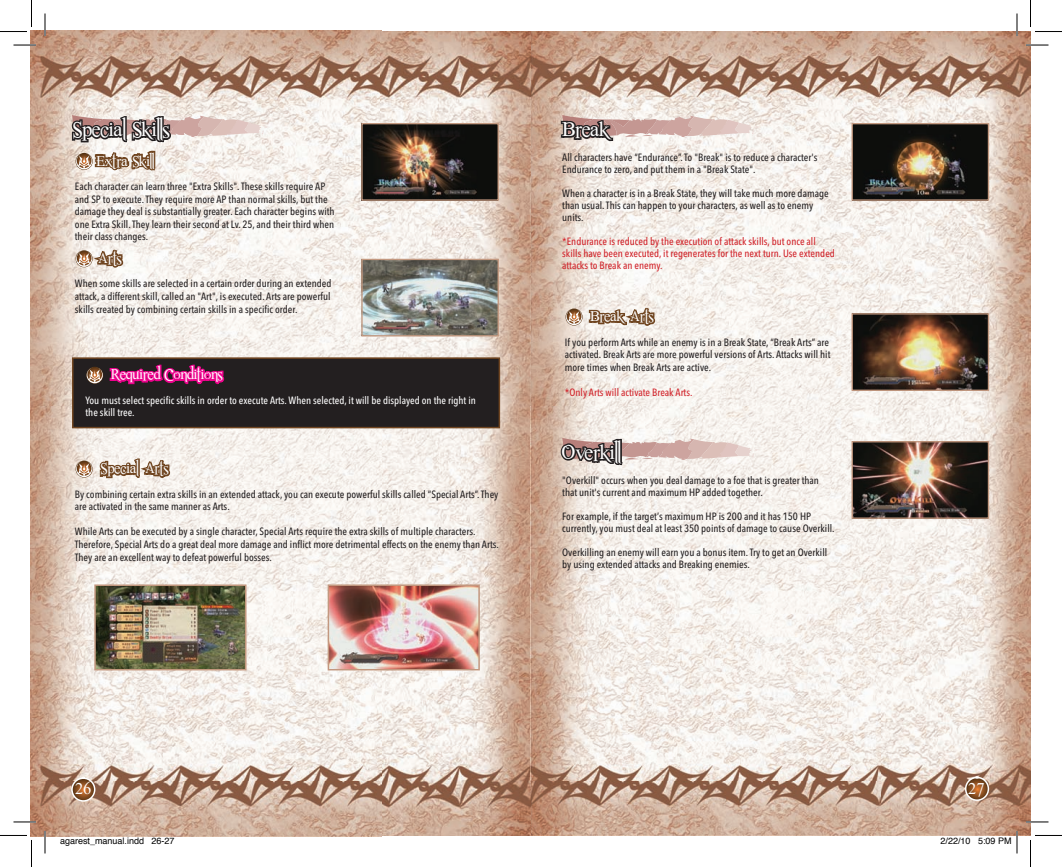
<style>
.page{position:relative;width:1062px;height:867px;background:#fff}
.page>*{position:absolute;margin:0;border:0;box-sizing:border-box;transform-origin:0 0}
.t1{font:21px "Romance Fatal Serif";color:#fff}
.t2{font:16.5px "Romance Fatal Serif";color:#fff}
.t3{font:15px "Romance Fatal Serif";color:#fff}
.t4{font:500 condensed 10.5px/12.6px "Avenir Next LT Pro";color:#231f20}
.t5{font:500 condensed 10.5px/12px "Avenir Next LT Pro";color:#d1232a}
.t6{font:500 condensed 10.5px/12.6px "Avenir Next LT Pro";color:#fff}
.t7{font:9px "Helvetica";color:#000}
</style>
<div class="page">
<img style="left:31px;top:31px;width:999px;height:804px">
<svg style="left:71px;top:776px;width:25px;height:26px"></svg>
<svg style="left:964px;top:775px;width:26px;height:26px"></svg>
<div style="left:73px;top:358px;width:426px;height:69px;background:#231f20"></div>
<div style="left:72px;top:357px;width:428px;height:71px;border:2px solid #704520"></div>
<svg style="left:69px;top:106px;width:202px;height:69px"></svg>
<svg style="left:76px;top:234px;width:50px;height:36px"></svg>
<svg style="left:76px;top:444px;width:97px;height:36px"></svg>
<svg style="left:566px;top:292px;width:92px;height:36px"></svg>
<svg style="left:87px;top:350px;width:147px;height:35px"></svg>
<img style="left:363px;top:125px;width:134px;height:74px">
<div style="left:361px;top:123px;width:138px;height:78px;border:1px solid #c3987f"></div>
<img style="left:363px;top:261px;width:134px;height:73px">
<div style="left:361px;top:259px;width:138px;height:77px;border:1px solid #c3987f"></div>
<img style="left:331px;top:587px;width:146px;height:80px">
<div style="left:328px;top:584px;width:152px;height:86px;border:2px solid #c3987f"></div>
<img style="left:97px;top:587px;width:147px;height:80px">
<div style="left:94px;top:584px;width:153px;height:86px;border:2px solid #c3987f"></div>
<svg style="left:559px;top:115px;width:202px;height:36px"></svg>
<svg style="left:559px;top:436px;width:202px;height:37px"></svg>
<img style="left:854px;top:125px;width:133px;height:74px">
<div style="left:852px;top:123px;width:137px;height:78px;border:1px solid #c3987f"></div>
<img style="left:854px;top:443px;width:133px;height:73px">
<div style="left:852px;top:441px;width:137px;height:77px;border:1px solid #c3987f"></div>
<img style="left:854px;top:315px;width:133px;height:74px">
<div style="left:852px;top:313px;width:137px;height:78px;border:1px solid #c3987f"></div>
<hr style="left:14px;top:44px;width:22px;height:2px;background:#fff">
<hr style="left:1026px;top:44px;width:22px;height:2px;background:#fff">
<hr style="left:14px;top:820px;width:22px;height:2px;background:#fff">
<hr style="left:1026px;top:820px;width:22px;height:2px;background:#fff">
<hr style="left:44px;top:14px;width:2px;height:22px;background:#fff">
<hr style="left:44px;top:830px;width:2px;height:23px;background:#fff">
<hr style="left:1016px;top:14px;width:2px;height:22px;background:#fff">
<svg style="left:14px;top:45px;width:22px;height:1px"></svg>
<svg style="left:1026px;top:45px;width:22px;height:1px"></svg>
<svg style="left:14px;top:821px;width:22px;height:1px"></svg>
<svg style="left:1026px;top:821px;width:22px;height:1px"></svg>
<svg style="left:45px;top:14px;width:1px;height:22px"></svg>
<svg style="left:45px;top:830px;width:1px;height:23px"></svg>
<svg style="left:1017px;top:14px;width:1px;height:22px"></svg>
<svg style="left:0;top:0;width:32px;height:32px"></svg>
<svg style="left:0;top:834px;width:32px;height:32px"></svg>
<svg style="left:1030px;top:0;width:32px;height:32px"></svg>
<svg style="left:1030px;top:834px;width:32px;height:32px"></svg>
<svg style="left:978px;top:830px;width:40px;height:23px"></svg>
<h1 class="t1" style="left:72px;top:117px;width:99px">Special Skills</h1>
<h3 class="t3" style="left:96px;top:152px;width:60px">Extra Skill</h3>
<p class="t4" style="left:75px;top:180px;width:261px">Each character can learn three "Extra Skills". These skills require AP and SP to execute. They require more AP than normal skills, but the damage they deal is substantially greater. Each character begins with one Extra Skill. They learn their second at Lv. 25, and their third when their class changes.</p>
<h3 class="t3" style="left:99px;top:249px;width:25px">Arts</h3>
<p class="t4" style="left:75px;top:277px;width:258px;text-align:justify">When some skills are selected in a certain order during an extended attack, a different skill, called an "Art", is executed. Arts are powerful skills created by combining certain skills in a specific order.</p>
<h3 class="t3" style="left:111px;top:366px;width:113px">Required Conditions</h3>
<p class="t6" style="left:86px;top:393px;width:392px">You must select specific skills in order to execute Arts. When selected, it will be displayed on the right in the skill tree.</p>
<h3 class="t3" style="left:100px;top:459px;width:70px">Special Arts</h3>
<p class="t4" style="left:75px;top:487px;width:425px">By combining certain extra skills in an extended attack, you can execute powerful skills called “Special Arts”. They are activated in the same manner as Arts.</p>
<p class="t4" style="left:75px;top:525px;width:426px">While Arts can be executed by a single character, Special Arts require the extra skills of multiple characters.<br>Therefore, Special Arts do a great deal more damage and inflict more detrimental effects on the enemy than Arts.<br>They are an excellent way to defeat powerful bosses.</p>
<h1 class="t1" style="left:562px;top:117px;width:48px">Break</h1>
<p class="t4" style="left:562px;top:151px;width:257px;line-height:12px">All characters have “Endurance”. To "Break" is to reduce a character's<br>Endurance to zero, and put them in a "Break State".</p>
<p class="t4" style="left:562px;top:187px;width:268px;line-height:12px">When a character is in a Break State, they will take much more damage than usual. This can happen to your characters, as well as to enemy units.</p>
<p class="t5" style="left:562px;top:235px;width:274px">*Endurance is reduced by the execution of attack skills, but once all skills have been executed, it regenerates for the next turn. Use extended attacks to Break an enemy.</p>
<h3 class="t3" style="left:590px;top:307px;width:65px">Break Arts</h3>
<p class="t4" style="left:565px;top:335px;width:267px">If you perform Arts while an enemy is in a Break State, “Break Arts” are activated. Break Arts are more powerful versions of Arts. Attacks will hit more times when Break Arts are active.</p>
<p class="t5" style="left:565px;top:386px;width:129px">*Only Arts will activate Break Arts.</p>
<h1 class="t1" style="left:562px;top:440px;width:60px">Overkill</h1>
<p class="t4" style="left:562px;top:474px;width:258px;line-height:12px">"Overkill" occurs when you deal damage to a foe that is greater than that unit's current and maximum HP added together.</p>
<p class="t4" style="left:562px;top:510px;width:274px;line-height:12px">For example, if the target’s maximum HP is 200 and it has 150 HP currently, you must deal at least 350 points of damage to cause Overkill.</p>
<p class="t4" style="left:562px;top:546px;width:266px;line-height:12px">Overkilling an enemy will earn you a bonus item. Try to get an Overkill by using extended attacks and Breaking enemies.</p>
<h2 class="t2" style="left:75px;top:778px;width:18px">26</h2>
<h2 class="t2" style="left:968px;top:778px;width:18px">27</h2>
<p class="t7" style="left:60px;top:834px;width:116px">agarest_manual.indd 26-27</p>
<p class="t7" style="left:940px;top:834px;width:73px">2/22/10 5:09 PM</p>
</div>
